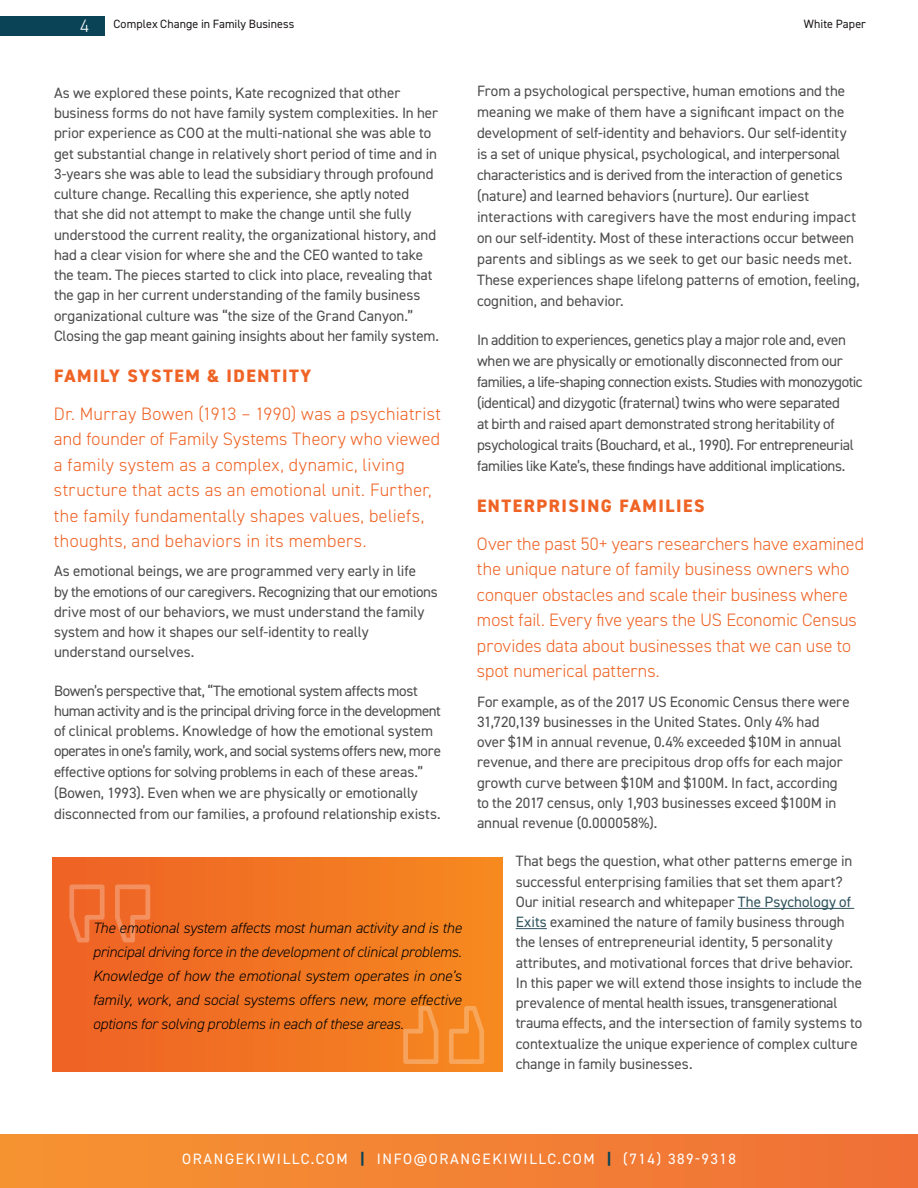
<style>
.page{position:relative;width:918px;height:1188px;background:#fff}
.page>*{position:absolute;margin:0;border:0;box-sizing:border-box;transform-origin:0 0}
.t1{font:300 18px/25.5px "DIN2014";letter-spacing:.01em;color:#ef6325}
.t2{font:800 18px "DIN2014";letter-spacing:.085em;color:#ef6325}
.t3{font:300 18px "DIN2014";color:#fff}
.t4{font:15px/20.2px "DIN2014";letter-spacing:-.005em;color:#4d4d4f}
.t5{font:italic 300 15px/24px "DIN2014";letter-spacing:-.005em;color:#000;text-align:justify}
.t6{font:15px "DIN2014";letter-spacing:.11em;color:#fff}
.t7{font:12px "DIN2014";letter-spacing:.005em;color:#1d181a}
.s1{color:#30535e}
.s2{font-weight:800;color:#0a4356}
</style>
<div class="page">
<div style="left:0;top:16px;width:104px;height:20px;background:#0a4356"></div>
<div style="left:0;top:1134px;width:918px;height:54px;background:linear-gradient(to right,#f69431,#f07037)"></div>
<hr style="left:738px;top:908px;width:116px;height:1px;background:#30535e">
<hr style="left:516px;top:928px;width:31px;height:1px;background:#30535e">
<div style="left:52px;top:857px;width:450px;height:214px;background:linear-gradient(to right,#ee6126,#f6891f)"></div>
<svg style="left:115px;top:884px;width:35px;height:58px"></svg>
<svg style="left:69px;top:884px;width:36px;height:58px"></svg>
<svg style="left:403px;top:1006px;width:35px;height:58px"></svg>
<svg style="left:449px;top:1006px;width:35px;height:58px"></svg>
<p class="t3" style="left:80px;top:15px;width:10px">4</p>
<p class="t7" style="left:113px;top:17px;width:183px">Complex Change in Family Business</p>
<p class="t7" style="left:804px;top:17px;width:64px">White Paper</p>
<p class="t4" style="left:54px;top:82px;width:387px">As we explored these points, Kate recognized that other business forms do not have family system complexities. In her prior experience as COO at the multi-national she was able to get substantial change in relatively short period of time and in 3-years she was able to lead the subsidiary through profound culture change. Recalling this experience, she aptly noted<br>that she did not attempt to make the change until she fully understood the current reality, the organizational history, and had a clear vision for where she and the CEO wanted to take the team. The pieces started to click into place, revealing that the gap in her current understanding of the family business organizational culture was “the size of the Grand Canyon.” Closing the gap meant gaining insights about her family system.</p>
<p class="t2" style="left:54px;top:364px;width:259px">FAMILY SYSTEM &amp; IDENTITY</p>
<p class="t1" style="left:54px;top:401px;width:389px">Dr. Murray Bowen (1913 – 1990) was a psychiatrist and founder of Family Systems Theory who viewed a family system as a complex, dynamic, living structure that acts as an emotional unit. Further, the family fundamentally shapes values, beliefs, thoughts, and behaviors in its members.</p>
<p class="t4" style="left:54px;top:561px;width:385px">As emotional beings, we are programmed very early in life<br>by the emotions of our caregivers. Recognizing that our emotions drive most of our behaviors, we must understand the family system and how it shapes our self-identity to really understand ourselves.</p>
<p class="t4" style="left:54px;top:680px;width:389px">Bowen’s perspective that, “The emotional system affects most human activity and is the principal driving force in the development of clinical problems. Knowledge of how the emotional system operates in one’s family, work, and social systems offers new, more effective options for solving problems in each of these areas.” (Bowen, 1993). Even when we are physically or emotionally disconnected from our families, a profound relationship exists.</p>
<p class="t5" style="left:93px;top:916px;width:371px">The emotional system affects most human activity and is the principal driving force in the development of clinical problems.<br>Knowledge of how the emotional system operates in one’s family, work, and social systems offers new, more effective options for solving problems in each of these areas.</p>
<p class="t4" style="left:477px;top:80px;width:384px;line-height:21px">From a psychological perspective, human emotions and the meaning we make of them have a significant impact on the development of self-identity and behaviors. Our self-identity is a set of unique physical, psychological, and interpersonal characteristics and is derived from the interaction of genetics (nature) and learned behaviors (nurture). Our earliest interactions with caregivers have the most enduring impact on our self-identity. Most of these interactions occur between parents and siblings as we seek to get our basic needs met.<br>These experiences shape lifelong patterns of emotion, feeling, cognition, and behavior.</p>
<p class="t4" style="left:477px;top:329px;width:387px;line-height:21px">In addition to experiences, genetics play a major role and, even when we are physically or emotionally disconnected from our families, a life-shaping connection exists. Studies with monozygotic (identical) and dizygotic (fraternal) twins who were separated<br>at birth and raised apart demonstrated strong heritability of psychological traits (Bouchard, et al., 1990). For entrepreneurial families like Kate’s, these findings have additional implications.</p>
<p class="t2" style="left:477px;top:494px;width:229px">ENTERPRISING FAMILIES</p>
<p class="t1" style="left:477px;top:531px;width:389px">Over the past 50+ years researchers have examined the unique nature of family business owners who conquer obstacles and scale their business where most fail. Every five years the US Economic Census provides data about businesses that we can use to spot numerical patterns.</p>
<p class="t4" style="left:477px;top:691px;width:374px">For example, as of the 2017 US Economic Census there were 31,720,139 businesses in the United States. Only 4% had over $1M in annual revenue, 0.4% exceeded $10M in annual revenue, and there are precipitous drop offs for each major growth curve between $10M and $100M. In fact, according to the 2017 census, only 1,903 businesses exceed $100M in annual revenue (0.000058%).</p>
<p class="t4" style="left:516px;top:851px;width:348px">That begs the question, what other patterns emerge in successful enterprising families that set them apart?<br>Our initial research and whitepaper <span class="s1">The Psychology of Exits</span> examined the nature of family business through the lenses of entrepreneurial identity, 5 personality attributes, and motivational forces that drive behavior.<br>In this paper we will extend those insights to include the prevalence of mental health issues, transgenerational trauma effects, and the intersection of family systems to contextualize the unique experience of complex culture change in family businesses.</p>
<p class="t6" style="left:182px;top:1149px;width:555px">ORANGEKIWILLC.COM <span class="s2">|</span> INFO@ORANGEKIWILLC.COM <span class="s2">|</span> (714) 389-9318</p>
</div>
